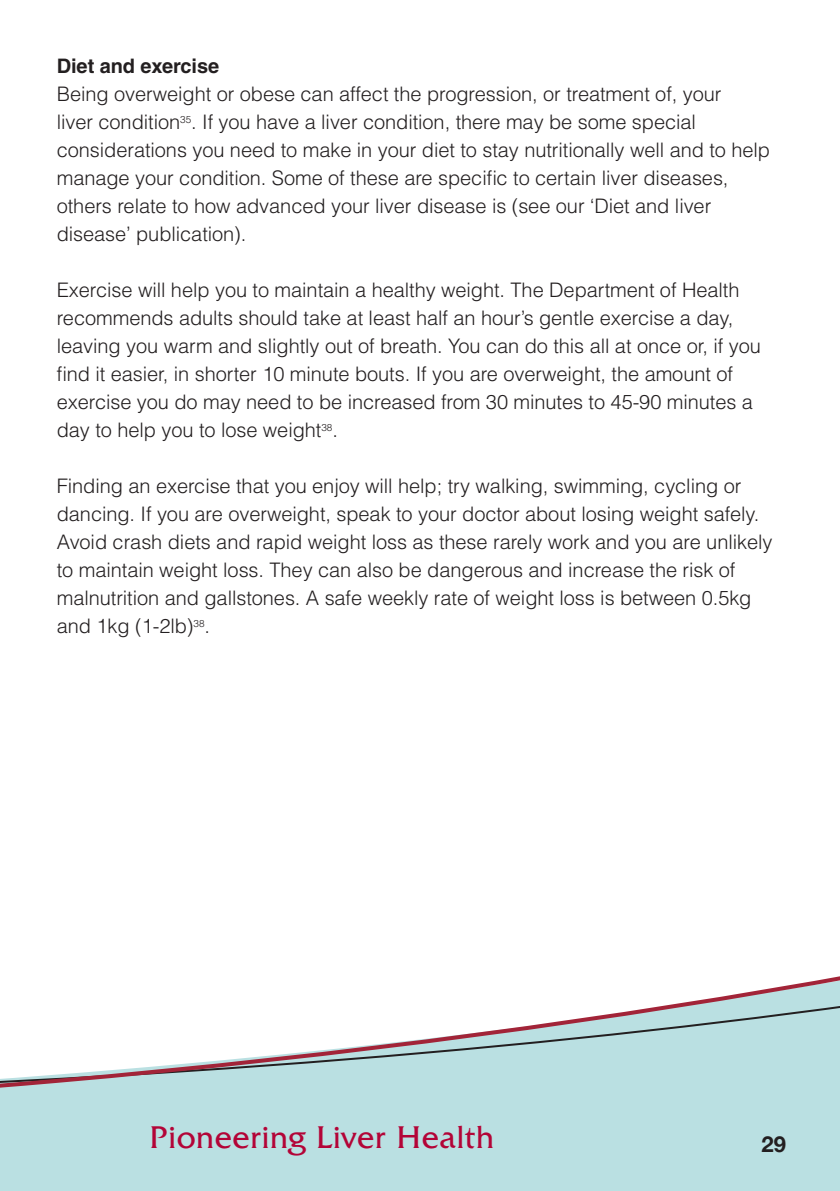
<style>
.page{position:relative;width:840px;height:1191px;background:#fff}
.page>*{position:absolute;margin:0;border:0;box-sizing:border-box;transform-origin:0 0}
.t1{font:34px "Friz Quadrata";color:#a32638}
.t2{font:32px "Friz Quadrata IT Cby BT";letter-spacing:.015em;color:#b30437}
.t3{font:700 22px "Helvetica Neue";color:#231f20}
.t4{font:300 20px/28px "Helvetica";letter-spacing:-.005em;color:#231f20}
.s1{font-weight:700}
</style>
<div class="page">
<div style="left:0;top:1120px;width:839px;height:71px;background:#bae0e2"></div>
<svg style="left:0;top:976px;width:839px;height:144px"></svg>
<p class="t4" style="left:57px;top:51px;width:714px"><span class="s1">Diet and exercise<br></span>Being overweight or obese can affect the progression, or treatment of, your<br>liver condition<sup>35</sup>. If you have a liver condition, there may be some special considerations you need to make in your diet to stay nutritionally well and to help manage your condition. Some of these are specific to certain liver diseases, others relate to how advanced your liver disease is (see our ‘Diet and liver disease’ publication).</p>
<p class="t4" style="left:57px;top:275px;width:705px">Exercise will help you to maintain a healthy weight. The Department of Health recommends adults should take at least half an hour’s gentle exercise a day, leaving you warm and slightly out of breath. You can do this all at once or, if you find it easier, in shorter 10 minute bouts. If you are overweight, the amount of exercise you do may need to be increased from 30 minutes to 45-90 minutes a day to help you to lose weight<sup>38</sup>.</p>
<p class="t4" style="left:57px;top:471px;width:716px">Finding an exercise that you enjoy will help; try walking, swimming, cycling or dancing. If you are overweight, speak to your doctor about losing weight safely.<br>Avoid crash diets and rapid weight loss as these rarely work and you are unlikely to maintain weight loss. They can also be dangerous and increase the risk of malnutrition and gallstones. A safe weekly rate of weight loss is between 0.5kg and 1kg (1-2lb)<sup>38</sup>.</p>
<p class="t1" style="left:150px;top:1118px;width:344px">Pioneering Liver Health</p>
<p class="t2" style="left:149px;top:1117px;width:346px">Pioneering Liver Health</p>
<p class="t3" style="left:761px;top:1130px;width:26px">29</p>
</div>
